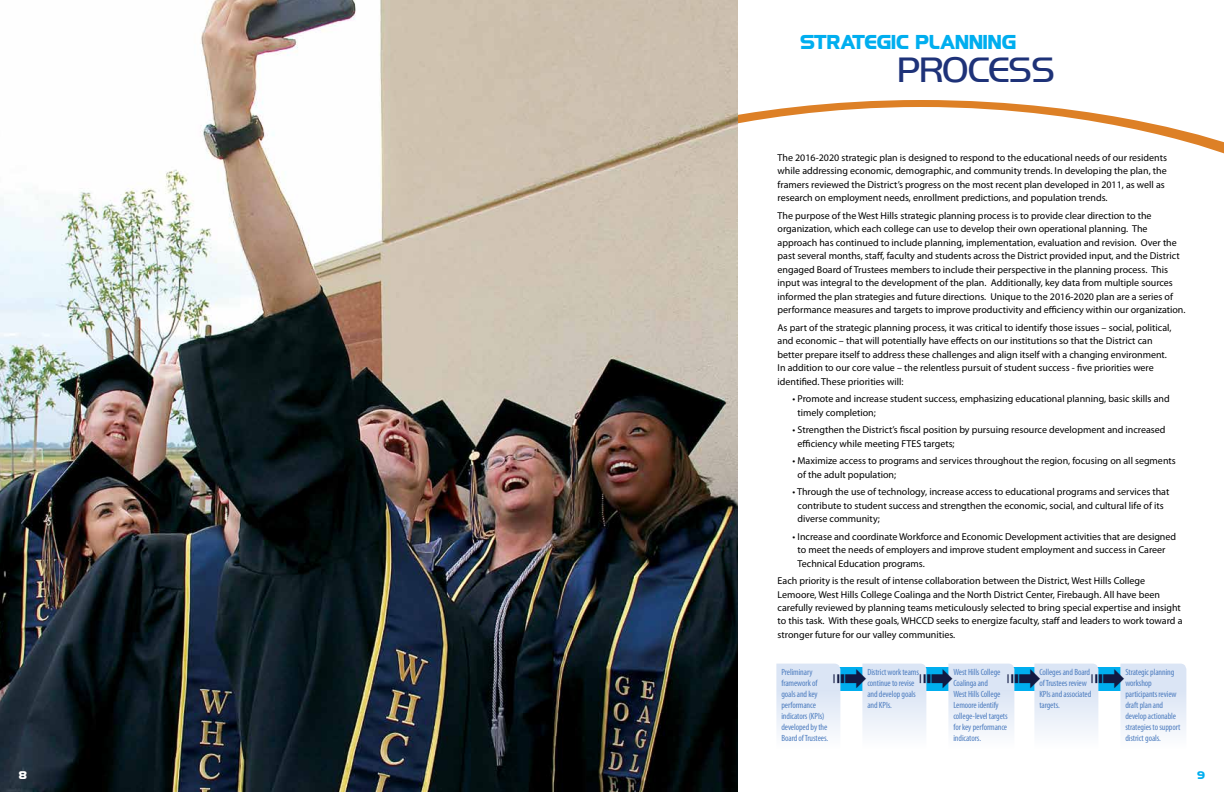
<style>
.page{position:relative;width:1224px;height:792px;background:#fff}
.page>*{position:absolute;margin:0;border:0;box-sizing:border-box;transform-origin:0 0}
.t1{font:50px "Zapf Dingbats";color:#111942;scale:.85 1}
.t2{font:32px "Highland Gothic Light FLF";color:#1e3278}
.t3{font:700 18px "Highland Gothic FLF";color:#00aeef}
.t4{font:10px/13.5px "Myriad Pro";color:#000}
.t5{font:700 10px "Highland Gothic FLF";color:#00aeef}
.t6{font:700 10px "Highland Gothic FLF";color:#fff}
.t7{font:condensed 9px/11px "Myriad Pro";letter-spacing:-.01em;color:#4f7ec0}
</style>
<div class="page">
<svg style="left:796px;top:100px;width:251px;height:7px;fill:#dd8026"></svg>
<svg style="left:738px;top:107px;width:486px;height:601px"></svg>
<div style="left:778px;top:667px;width:398px;height:24px;background:#00aeef"></div>
<img style="left:0;top:0;width:738px;height:792px">
<svg style="left:776px;top:664px;width:64px;height:69px;background:#e2eaf6"></svg>
<svg style="left:862px;top:664px;width:64px;height:69px;background:#e2eaf6"></svg>
<svg style="left:948px;top:664px;width:66px;height:69px;background:#e2eaf6"></svg>
<svg style="left:1034px;top:664px;width:64px;height:69px;background:#e2eaf6"></svg>
<svg style="left:1120px;top:664px;width:66px;height:69px;background:#e2eaf6"></svg>
<h3 class="t3" style="left:800px;top:29px;width:156px">STRATEGIC PLANN</h3>
<h3 class="t3" style="left:983px;top:29px;width:35px">ING</h3>
<h2 class="t2" style="left:898px;top:47px;width:158px">PROCESS</h2>
<p class="t4" style="left:778px;top:150px;width:391px">The 2016-2020 strategic plan is designed to respond to the educational needs of our residents while addressing economic, demographic, and community trends. In developing the plan, the framers reviewed the District’s progress on the most recent plan developed in 2011, as well as research on employment needs, enrollment predictions, and population trends.</p>
<p class="t4" style="left:778px;top:208px;width:409px">The purpose of the West Hills strategic planning process is to provide clear direction to the organization, which each college can use to develop their own operational planning. The approach has continued to include planning, implementation, evaluation and revision. Over the past several months, staff, faculty and students across the District provided input, and the District engaged Board of Trustees members to include their perspective in the planning process. This input was integral to the development of the plan. Additionally, key data from multiple sources informed the plan strategies and future directions. Unique to the 2016-2020 plan are a series of performance measures and targets to improve productivity and efficiency within our organization.</p>
<p class="t4" style="left:778px;top:320px;width:395px">As part of the strategic planning process, it was critical to identify those issues – social, political, and economic – that will potentially have effects on our institutions so that the District can better prepare itself to address these challenges and align itself with a changing environment.<br>In addition to our core value – the relentless pursuit of student success - five priorities were identified. These priorities will:</p>
<p class="t4" style="left:798px;top:392px;width:374px;text-indent:-5px">• Promote and increase student success, emphasizing educational planning, basic skills and timely completion;</p>
<p class="t4" style="left:798px;top:423px;width:369px;text-indent:-5px">• Strengthen the District’s fiscal position by pursuing resource development and increased efficiency while meeting FTES targets;</p>
<p class="t4" style="left:798px;top:454px;width:380px;text-indent:-5px">• Maximize access to programs and services throughout the region, focusing on all segments of the adult population;</p>
<p class="t4" style="left:798px;top:485px;width:373px;text-indent:-5px">• Through the use of technology, increase access to educational programs and services that contribute to student success and strengthen the economic, social, and cultural life of its diverse community;</p>
<p class="t4" style="left:798px;top:529px;width:380px;text-indent:-5px">• Increase and coordinate Workforce and Economic Development activities that are designed to meet the needs of employers and improve student employment and success in Career<br>Technical Education programs.</p>
<p class="t4" style="left:778px;top:574px;width:406px">Each priority is the result of intense collaboration between the District, West Hills College Lemoore, West Hills College Coalinga and the North District Center, Firebaugh. All have been carefully reviewed by planning teams meticulously selected to bring special expertise and insight to this task. With these goals, WHCCD seeks to energize faculty, staff and leaders to work toward a stronger future for our valley communities.</p>
<p class="t7" style="left:781px;top:667px;width:48px">Preliminary framework of goals and key performance indicators (KPIs) developed by the<br>Board of Trustees.</p>
<p class="t7" style="left:867px;top:667px;width:53px">District work teams continue to revise and develop goals and KPIs.</p>
<p class="t7" style="left:953px;top:667px;width:56px">West Hills College<br>Coalinga and<br>West Hills College<br>Lemoore identify college-level targets for key performance indicators.</p>
<p class="t7" style="left:1039px;top:667px;width:53px">Colleges and Board of Trustees review<br>KPIs and associated targets.</p>
<p class="t7" style="left:1125px;top:667px;width:56px">Strategic planning workshop participants review draft plan and develop actionable strategies to support district goals.</p>
<h1 class="t1" style="left:832px;top:655px;width:347px">➟➟➟➟</h1>
<p class="t5" style="left:1194px;top:762px;width:9px">9</p>
<p class="t6" style="left:19px;top:768px;width:10px">8</p>
<p class="t5" style="left:1197px;top:768px;width:9px">9</p>
</div>
